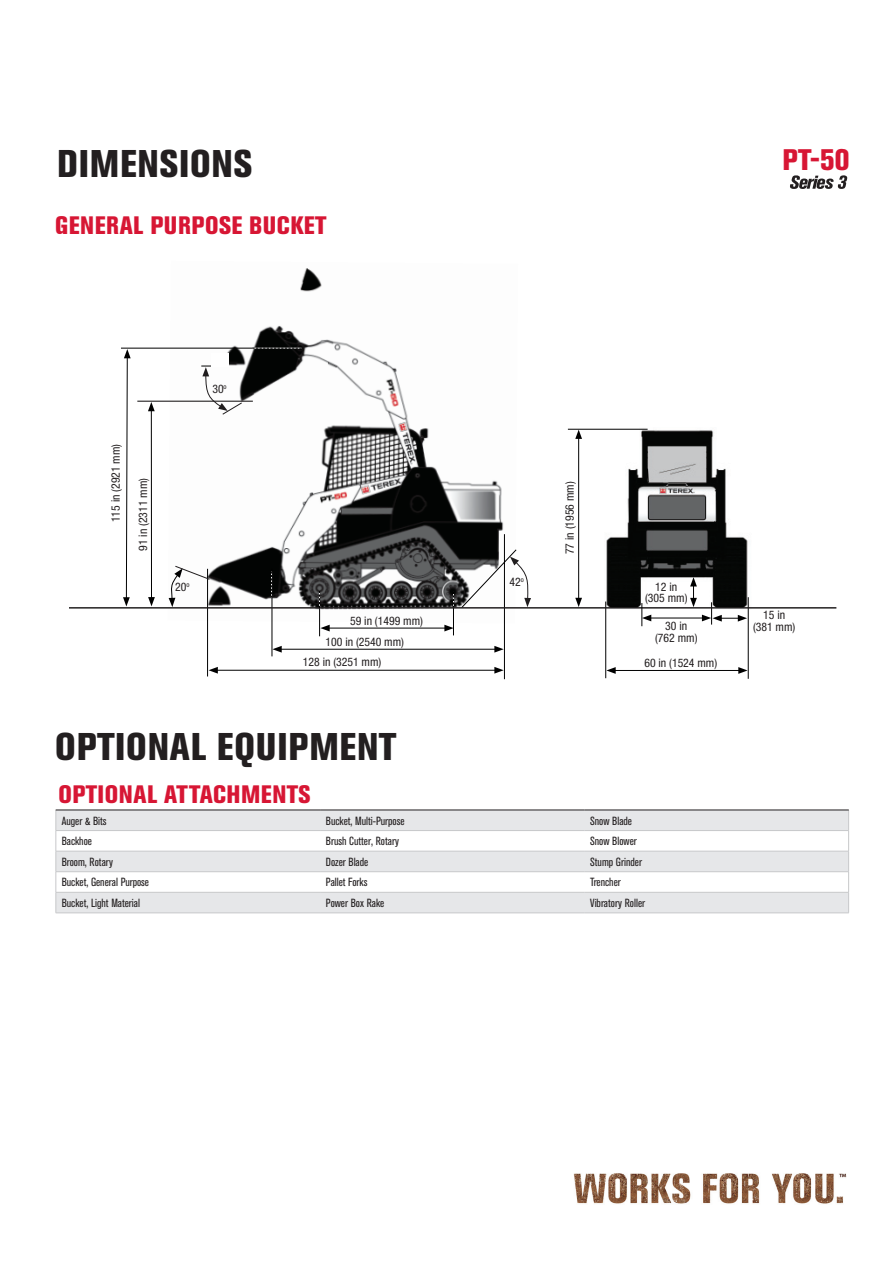
<style>
.page{position:relative;width:896px;height:1264px;background:#fff}
.page>*{position:absolute;margin:0;border:0;box-sizing:border-box;transform-origin:0 0}
.t1{font:800 condensed 38.25px "Akzidenz Grotesk BE";letter-spacing:.02em;color:#231f20}
.t2{font:800 condensed 29.4px "Akzidenz Grotesk BE";color:#d71634}
.t3{font:800 condensed 25.05px "Akzidenz Grotesk BE";letter-spacing:.02em;color:#d71634}
.t4{font:condensed 11.7px "Akzidenz Grotesk BE";color:#231f20}
.t5{font:condensed 11.7px/11.7px "Helvetica Neue";color:#231f20;text-align:center}
</style>
<div class="page">
<img style="left:599px;top:428px;width:115px;height:8px">
<img style="left:232px;top:268px;width:197px;height:168px">
<svg style="left:207px;top:436px;width:542px;height:244px"></svg>
<svg style="left:575px;top:430px;width:7px;height:9px"></svg>
<svg style="left:575px;top:598px;width:7px;height:9px"></svg>
<svg style="left:149px;top:600px;width:5px;height:6px"></svg>
<svg style="left:690px;top:577px;width:7px;height:30px"></svg>
<hr style="left:568px;top:429px;width:80px;height:1px;background:#000">
<hr style="left:613px;top:670px;width:128px;height:1px;background:#000">
<svg style="left:606px;top:667px;width:10px;height:7px"></svg>
<svg style="left:738px;top:667px;width:10px;height:7px"></svg>
<hr style="left:327px;top:628px;width:120px;height:1px;background:#000">
<svg style="left:320px;top:625px;width:10px;height:6px"></svg>
<svg style="left:444px;top:625px;width:10px;height:6px"></svg>
<hr style="left:279px;top:649px;width:218px;height:1px;background:#000">
<svg style="left:272px;top:646px;width:10px;height:7px"></svg>
<svg style="left:494px;top:646px;width:10px;height:7px"></svg>
<hr style="left:215px;top:670px;width:282px;height:1px;background:#000">
<svg style="left:209px;top:667px;width:9px;height:7px"></svg>
<svg style="left:494px;top:667px;width:10px;height:7px"></svg>
<hr style="left:69px;top:607px;width:767px;height:2px;background:#201d1e">
<svg style="left:121px;top:347px;width:181px;height:253px"></svg>
<svg style="left:124px;top:349px;width:7px;height:9px"></svg>
<svg style="left:123px;top:597px;width:7px;height:9px"></svg>
<svg style="left:202px;top:367px;width:41px;height:48px"></svg>
<hr style="left:137px;top:401px;width:116px;height:1px;background:#201d1e">
<svg style="left:169px;top:565px;width:41px;height:42px"></svg>
<hr style="left:649px;top:618px;width:55px;height:1px;background:#000">
<svg style="left:641px;top:603px;width:10px;height:23px"></svg>
<svg style="left:702px;top:615px;width:45px;height:7px"></svg>
<svg style="left:271px;top:571px;width:1px;height:27px"></svg>
<svg style="left:319px;top:591px;width:1px;height:17px"></svg>
<svg style="left:453px;top:592px;width:1px;height:15px"></svg>
<svg style="left:510px;top:557px;width:21px;height:50px"></svg>
<svg style="left:252px;top:348px;width:49px;height:1px"></svg>
<div style="left:211px;top:353px;width:18px;height:14px;background:#fff"></div>
<svg style="left:57px;top:811px;width:791px;height:102px;fill:#e6e7e9"></svg>
<hr style="left:56px;top:830px;width:264px;height:1px;background:#c7c8ca">
<hr style="left:320px;top:830px;width:264px;height:1px;background:#c7c8ca">
<hr style="left:584px;top:830px;width:265px;height:1px;background:#c7c8ca">
<hr style="left:56px;top:851px;width:264px;height:1px;background:#c7c8ca">
<hr style="left:320px;top:851px;width:264px;height:1px;background:#c7c8ca">
<hr style="left:584px;top:851px;width:265px;height:1px;background:#c7c8ca">
<hr style="left:56px;top:871px;width:264px;height:1px;background:#c7c8ca">
<hr style="left:320px;top:871px;width:264px;height:1px;background:#c7c8ca">
<hr style="left:584px;top:871px;width:265px;height:1px;background:#c7c8ca">
<hr style="left:56px;top:892px;width:264px;height:1px;background:#c7c8ca">
<svg style="left:56px;top:811px;width:1px;height:102px"></svg>
<hr style="left:320px;top:892px;width:264px;height:1px;background:#c7c8ca">
<hr style="left:584px;top:892px;width:265px;height:1px;background:#c7c8ca">
<svg style="left:848px;top:811px;width:1px;height:102px"></svg>
<hr style="left:56px;top:913px;width:264px;height:1px;background:#c7c8ca">
<hr style="left:320px;top:913px;width:264px;height:1px;background:#c7c8ca">
<hr style="left:584px;top:913px;width:265px;height:1px;background:#c7c8ca">
<hr style="left:56px;top:810px;width:264px;height:1px;background:#231f20">
<hr style="left:320px;top:810px;width:264px;height:1px;background:#231f20">
<hr style="left:584px;top:810px;width:265px;height:1px;background:#231f20">
<img style="left:573px;top:1173px;width:274px;height:31px">
<svg style="left:790px;top:175px;width:57px;height:14px"></svg>
<h1 class="t1" style="left:57px;top:141px;width:196px">DIMENSIONS</h1>
<h3 class="t3" style="left:55px;top:211px;width:273px">GENERAL PURPOSE BUCKET</h3>
<h2 class="t2" style="left:783px;top:143px;width:68px">PT-50</h2>
<p class="t5" style="left:213px;top:383px;width:16px">30<sup>o</sup></p>
<p class="t5" style="left:110px;top:522px;width:80px;rotate:-90deg">115 in (2921 mm)</p>
<p class="t5" style="left:137px;top:551px;width:74px;rotate:-90deg">91 in (2311 mm)</p>
<p class="t5" style="left:564px;top:554px;width:74px;rotate:-90deg">77 in (1956 mm)</p>
<p class="t5" style="left:509px;top:576px;width:16px">42<sup>o</sup></p>
<p class="t5" style="left:175px;top:581px;width:16px">20<sup>o</sup></p>
<p class="t5" style="left:350px;top:615px;width:74px">59 in (1499 mm)</p>
<p class="t5" style="left:303px;top:632px;width:103px;line-height:20px;text-align:left;text-indent:23px">100 in (2540 mm)<br>128 in (3251 mm)</p>
<h1 class="t1" style="left:55px;top:724px;width:343px">OPTIONAL EQUIPMENT</h1>
<p class="t5" style="left:375px;top:744px;width:23px">12 in</p>
<p class="t5" style="left:645px;top:581px;width:44px">12 in (305 mm)</p>
<p class="t5" style="left:655px;top:620px;width:44px">30 in (762 mm)</p>
<p class="t5" style="left:644px;top:657px;width:74px">60 in (1524 mm)</p>
<h3 class="t3" style="left:58px;top:780px;width:253px">OPTIONAL ATTACHMENTS</h3>
<p class="t4" style="left:62px;top:814px;width:46px">Auger &amp; Bits</p>
<p class="t4" style="left:326px;top:814px;width:80px">Bucket, Multi-Purpose</p>
<p class="t4" style="left:590px;top:814px;width:43px">Snow Blade</p>
<p class="t4" style="left:62px;top:835px;width:32px">Backhoe</p>
<p class="t4" style="left:326px;top:835px;width:75px">Brush Cutter, Rotary</p>
<p class="t4" style="left:590px;top:835px;width:48px">Snow Blower</p>
<p class="t4" style="left:62px;top:855px;width:53px">Broom, Rotary</p>
<p class="t4" style="left:326px;top:855px;width:44px">Dozer Blade</p>
<p class="t4" style="left:590px;top:855px;width:53px">Stump Grinder</p>
<p class="t4" style="left:62px;top:876px;width:89px">Bucket, General Purpose</p>
<p class="t4" style="left:326px;top:876px;width:43px">Pallet Forks</p>
<p class="t4" style="left:590px;top:876px;width:32px">Trencher</p>
<p class="t4" style="left:62px;top:896px;width:80px">Bucket, Light Material</p>
<p class="t4" style="left:326px;top:896px;width:60px">Power Box Rake</p>
<p class="t4" style="left:590px;top:896px;width:56px">Vibratory Roller</p>
<p class="t5" style="left:753px;top:609px;width:44px">15 in (381 mm)</p>
</div>
